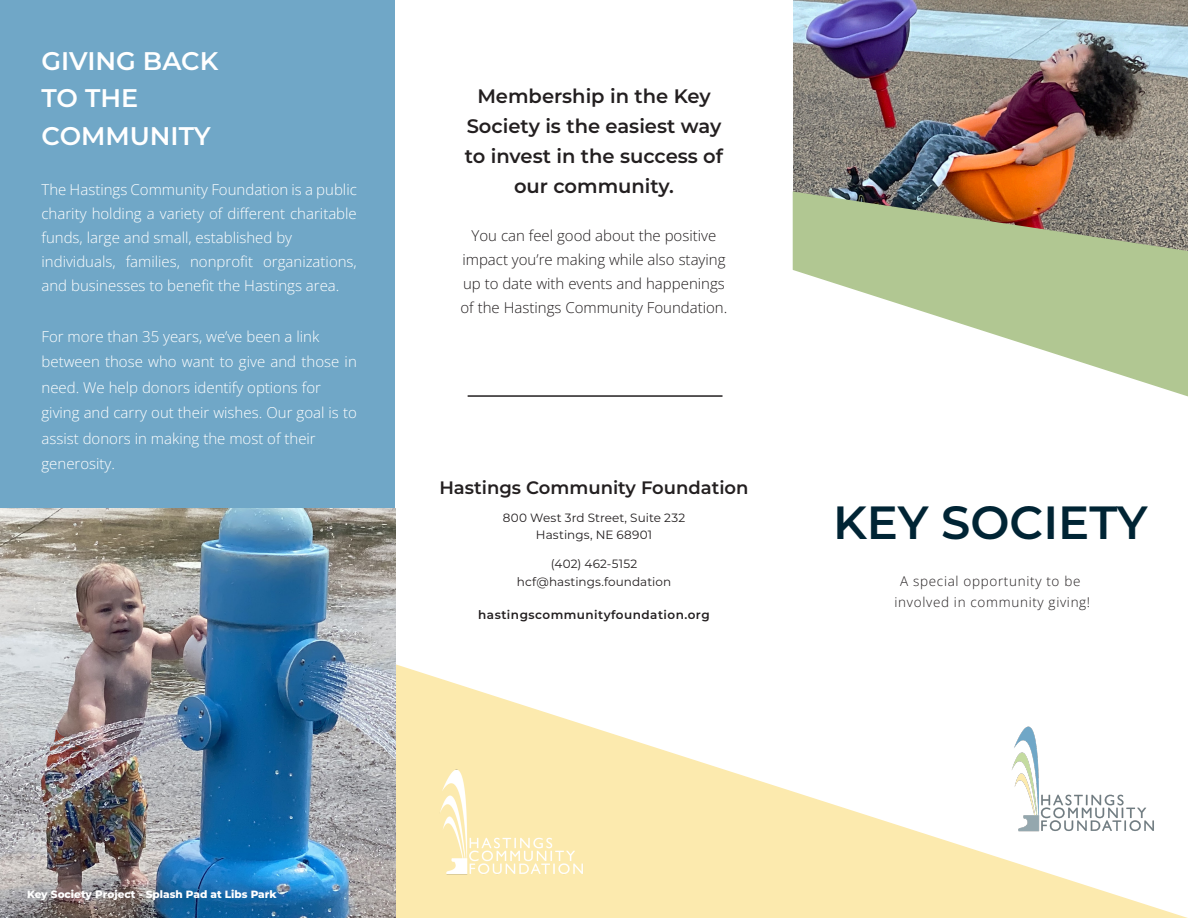
<style>
.page{position:relative;width:1188px;height:918px;background:#fff}
.page>*{position:absolute;margin:0;border:0;box-sizing:border-box;transform-origin:0 0}
.t1{font:600 46.5px "Montserrat";color:#002434}
.t2{font:600 25.5px "Montserrat";color:#fff}
.t3{font:600 19.5px/30px "Montserrat";color:#231f20;text-align:center}
.t4{font:600 18px "Montserrat";color:#231f20}
.t5{font:300 15px/24px "Open Sans";color:#fff}
.t6{font:300 15px/24px "Open Sans";color:#231f20;text-align:center}
.t7{font:300 13.5px "Open Sans";letter-spacing:.05em;color:#231f20}
.t8{font:12px "Montserrat";letter-spacing:.005em;color:#231f20}
.t9{font:600 12px "Montserrat";letter-spacing:.04em;color:#231f20}
.t10{font:800 10.5px "Montserrat";color:#fff}
</style>
<div class="page">
<div style="left:0;top:0;width:395px;height:888px;background:#70a7c7"></div>
<img style="left:793px;top:0;width:395px;height:147px">
<svg style="left:395px;top:664px;width:793px;height:254px"></svg>
<img style="left:436px;top:761px;width:152px;height:127px">
<img style="left:0;top:509px;width:395px;height:409px">
<svg style="left:467px;top:147px;width:721px;height:250px"></svg>
<div style="left:6px;top:868px;width:291px;height:50px;background:#231f20;opacity:.89"></div>
<hr style="left:468px;top:395px;width:255px;height:2px;background:#231f20">
<img style="left:1009px;top:719px;width:148px;height:125px">
<p class="t2" style="left:42px;top:43px;width:178px">GIVING BACK</p>
<p class="t2" style="left:42px;top:80px;width:98px">TO THE</p>
<p class="t2" style="left:42px;top:118px;width:171px">COMMUNITY</p>
<p class="t5" style="left:42px;top:177px;width:317px;text-align:justify">The Hastings Community Foundation is a public charity holding a variety of different charitable funds, large and small, established by</p>
<p class="t5" style="left:42px;top:249px;width:317px">individuals, families, nonprofit organizations, and businesses to benefit the Hastings area.</p>
<p class="t5" style="left:42px;top:324px;width:279px">For more than 35 years, we’ve been a link</p>
<p class="t5" style="left:42px;top:349px;width:317px;line-height:25.5px">between those who want to give and those in need. We help donors identify options for</p>
<p class="t5" style="left:42px;top:400px;width:317px;line-height:25.5px">giving and carry out their wishes. Our goal is to assist donors in making the most of their</p>
<p class="t5" style="left:42px;top:452px;width:75px">generosity.</p>
<p class="t3" style="left:465px;top:80px;width:260px">Membership in the Key<br>Society is the easiest way to invest in the success of our community.</p>
<p class="t6" style="left:461px;top:223px;width:268px">You can feel good about the positive impact you’re making while also staying up to date with events and happenings of the Hastings Community Foundation.</p>
<p class="t4" style="left:439px;top:474px;width:311px">Hastings Community Foundation</p>
<p class="t8" style="left:503px;top:510px;width:184px">800 West 3rd Street, Suite 232</p>
<p class="t8" style="left:536px;top:527px;width:118px">Hastings, NE 68901</p>
<p class="t8" style="left:551px;top:555px;width:88px">(402) 462-5152</p>
<p class="t8" style="left:517px;top:574px;width:156px">hcf@hastings.foundation</p>
<p class="t9" style="left:478px;top:606px;width:233px">hastingscommunityfoundation.org</p>
<p class="t1" style="left:833px;top:489px;width:316px">KEY SOCIETY</p>
<p class="t7" style="left:900px;top:571px;width:182px">A special opportunity to be</p>
<p class="t7" style="left:895px;top:592px;width:197px">involved in community giving!</p>
<p class="t10" style="left:27px;top:886px;width:251px">Key Society Project - Splash Pad at Libs Park</p>
</div>
